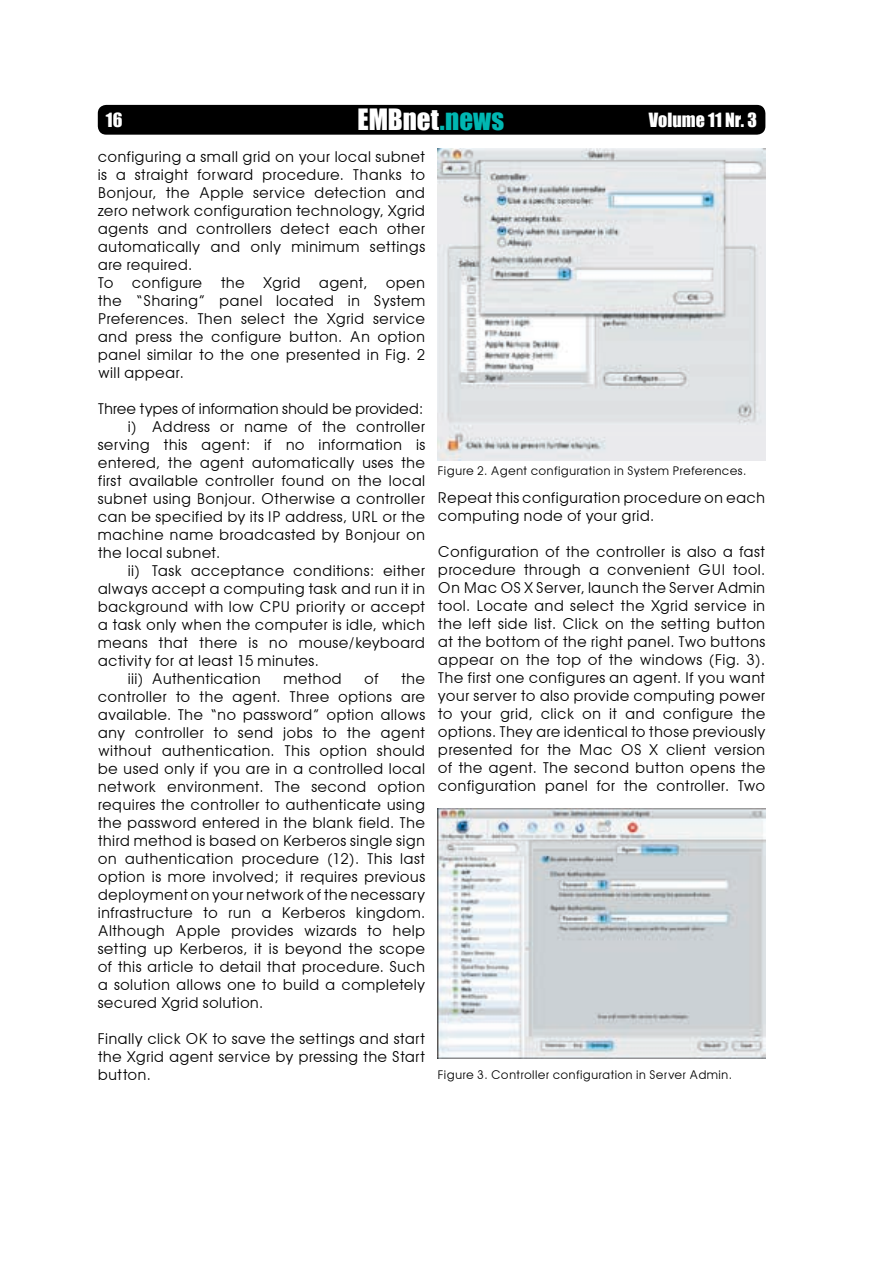
<style>
.page{position:relative;width:893px;height:1263px;background:#fff}
.page>*{position:absolute;margin:0;border:0;box-sizing:border-box;transform-origin:0 0}
.t1{font:27px "Impact";color:#fff}
.t2{font:18px "Impact";color:#fff}
.t3{font:15px/18px "Avant Garde";letter-spacing:.01em;color:#000;text-align:justify}
.t4{font:15px "Avant Garde";letter-spacing:-.015em;color:#000}
.t5{font:12px "Avant Garde";letter-spacing:.02em;color:#000}
.s1{color:#00b7b2}
</style>
<div class="page">
<div style="left:98px;top:105px;width:667px;height:30px;background:#000"></div>
<img style="left:438px;top:149px;width:327px;height:312px">
<img style="left:438px;top:809px;width:327px;height:250px">
<p class="t2" style="left:106px;top:109px;width:18px">16</p>
<h1 class="t1" style="left:357px;top:103px;width:148px">EMBnet<span class="s1">.news</span></h1>
<p class="t2" style="left:649px;top:109px;width:110px">Volume 11 Nr. 3</p>
<p class="t3" style="left:98px;top:147px;width:329px;text-align:left">configuring a small grid on your local subnet is a straight forward procedure. Thanks to Bonjour, the Apple service detection and zero network configuration technology, Xgrid agents and controllers detect each other automatically and only minimum settings are required.<br>To configure the Xgrid agent, open the “Sharing” panel located in System Preferences. Then select the Xgrid service and press the configure button. An option panel similar to the one presented in Fig. 2 will appear.</p>
<p class="t4" style="left:98px;top:399px;width:327px">Three types of information should be provided:</p>
<p class="t3" style="left:128px;top:417px;width:299px">i) Address or name of the controller</p>
<p class="t3" style="left:98px;top:435px;width:329px">serving this agent: if no information is</p>
<p class="t3" style="left:98px;top:453px;width:329px">entered, the agent automatically uses the</p>
<p class="t3" style="left:98px;top:471px;width:329px">first available controller found on the local</p>
<p class="t3" style="left:98px;top:489px;width:329px">subnet using Bonjour. Otherwise a controller</p>
<p class="t3" style="left:98px;top:507px;width:329px">can be specified by its IP address, URL or the</p>
<p class="t3" style="left:98px;top:525px;width:329px">machine name broadcasted by Bonjour on</p>
<p class="t3" style="left:98px;top:543px;width:124px">the local subnet.</p>
<p class="t3" style="left:128px;top:561px;width:299px">ii) Task acceptance conditions: either</p>
<p class="t3" style="left:98px;top:579px;width:329px">always accept a computing task and run it in</p>
<p class="t3" style="left:98px;top:597px;width:329px">background with low CPU priority or accept</p>
<p class="t3" style="left:98px;top:615px;width:329px">a task only when the computer is idle, which</p>
<p class="t3" style="left:98px;top:633px;width:329px">means that there is no mouse/keyboard</p>
<p class="t3" style="left:98px;top:651px;width:223px">activity for at least 15 minutes.</p>
<p class="t3" style="left:128px;top:669px;width:135px">iii) Authentication</p>
<p class="t3" style="left:283px;top:669px;width:60px">method</p>
<p class="t3" style="left:364px;top:669px;width:16px">of</p>
<p class="t5" style="left:438px;top:464px;width:310px">Figure 2. Agent configuration in System Preferences.</p>
<p class="t3" style="left:438px;top:489px;width:329px">Repeat this configuration procedure on each computing node of your grid.</p>
<p class="t3" style="left:438px;top:543px;width:329px">Configuration of the controller is also a fast procedure through a convenient GUI tool.<br>On Mac OS X Server, launch the Server Admin tool. Locate and select the Xgrid service in the left side list. Click on the setting button at the bottom of the right panel. Two buttons appear on the top of the windows (Fig. 3).<br>The first one configures an agent. If you want your server to also provide computing power to your grid, click on it and configure the options. They are identical to those previously presented for the Mac OS X client version of the agent. The second button opens the configuration panel for the controller. Two</p>
<p class="t3" style="left:98px;top:669px;width:329px;text-indent:303px">the controller to the agent. Three options are available. The “no password” option allows any controller to send jobs to the agent without authentication. This option should be used only if you are in a controlled local network environment. The second option requires the controller to authenticate using the password entered in the blank field. The third method is based on Kerberos single sign on authentication procedure (12). This last option is more involved; it requires previous deployment on your network of the necessary infrastructure to run a Kerberos kingdom.<br>Although Apple provides wizards to help setting up Kerberos, it is beyond the scope of this article to detail that procedure. Such a solution allows one to build a completely secured Xgrid solution.</p>
<p class="t3" style="left:98px;top:1029px;width:329px">Finally click OK to save the settings and start the Xgrid agent service by pressing the Start button.</p>
<p class="t5" style="left:438px;top:1067px;width:296px">Figure 3. Controller configuration in Server Admin.</p>
</div>
